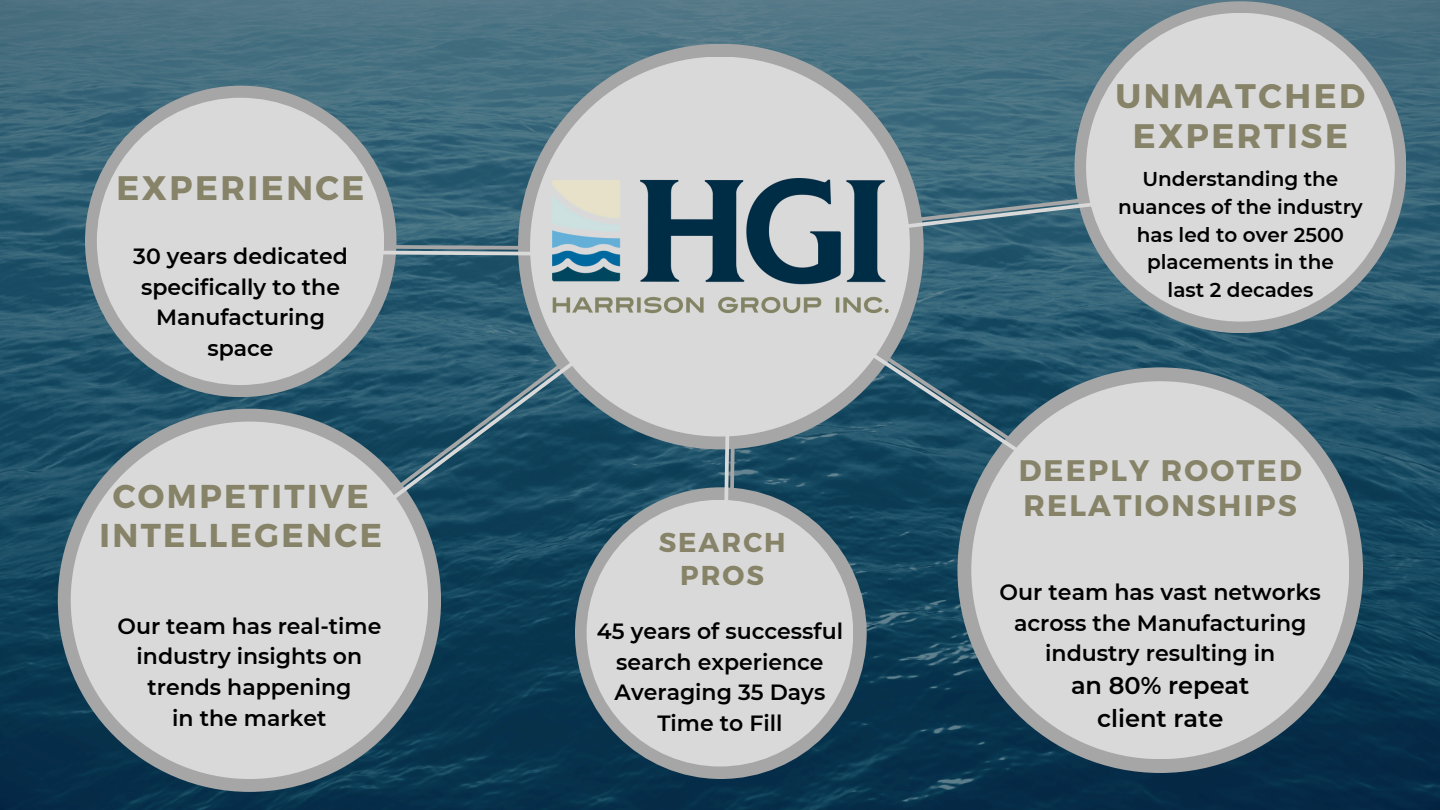
<style>
.page{position:relative;width:1440px;height:810px;background:#fff}
.page>*{position:absolute;margin:0;border:0;box-sizing:border-box;transform-origin:0 0}
.t1{font:700 34px/40.5px "Montserrat";letter-spacing:.075em;color:#868368;text-align:center}
.t2{font:700 33px/39px "Montserrat";letter-spacing:.075em;color:#868368;text-align:center}
.t3{font:700 29.7px/35.2px "Montserrat";letter-spacing:.075em;color:#868368}
.t4{font:700 27.3px/32.2px "Montserrat";letter-spacing:.075em;color:#868368;text-align:center}
.t5{font:600 24.1px "Montserrat";color:#000}
.t6{font:600 22.1px/30.8px "Montserrat";color:#000;text-align:center}
.t7{font:600 22px/30.8px "Montserrat";color:#000;text-align:center}
.t8{font:600 20px/27.8px "Montserrat";color:#000;text-align:center}
</style>
<div class="page">
<img style="left:0;top:0;width:1440px;height:810px">
<div style="left:85px;top:86px;width:311px;height:311px;background:#a6a6a6;border-radius:50%"></div>
<div style="left:58px;top:409px;width:383px;height:383px;background:#a6a6a6;border-radius:50%"></div>
<div style="left:1074px;top:1px;width:332px;height:332px;background:#a6a6a6;border-radius:50%"></div>
<div style="left:957px;top:367px;width:406px;height:406px;background:#a6a6a6;border-radius:50%"></div>
<div style="left:518px;top:44px;width:406px;height:405px;background:#a6a6a6;border-radius:50%"></div>
<div style="left:575px;top:487px;width:292px;height:292px;background:#a6a6a6;border-radius:50%"></div>
<div style="left:587px;top:500px;width:266px;height:267px;background:#d9d9d9;border-radius:50%"></div>
<div style="left:97px;top:98px;width:287px;height:287px;background:#d9d9d9;border-radius:50%"></div>
<div style="left:71px;top:422px;width:357px;height:357px;background:#d9d9d9;border-radius:50%"></div>
<div style="left:1086px;top:13px;width:309px;height:309px;background:#d9d9d9;border-radius:50%"></div>
<svg style="left:324px;top:259px;width:395px;height:292px"></svg>
<svg style="left:368px;top:175px;width:748px;height:84px"></svg>
<svg style="left:738px;top:255px;width:350px;height:244px;background:#315d71"></svg>
<div style="left:971px;top:381px;width:378px;height:378px;background:#d9d9d9;border-radius:50%"></div>
<svg style="left:719px;top:437px;width:19px;height:64px"></svg>
<div style="left:530px;top:57px;width:380px;height:380px;background:#d9d9d9;border-radius:50%"></div>
<img style="left:552px;top:178px;width:336px;height:136px">
<p class="t1" style="left:117px;top:166px;width:250px">EXPERIENCE</p>
<p class="t7" style="left:133px;top:241px;width:216px">30 years dedicated specifically to the<br>Manufacturing</p>
<p class="t7" style="left:207px;top:333px;width:68px">space</p>
<p class="t2" style="left:99px;top:475px;width:284px">COMPETITIVE<br>INTELLEGENCE</p>
<h1 class="t7" style="left:118px;top:610px;width:265px">Our team has real-time industry insights on trends happening</h1>
<h2 class="t7" style="left:172px;top:703px;width:156px">in the market</h2>
<p class="t4" style="left:659px;top:525px;width:128px">SEARCH<br>PROS</p>
<p class="t7" style="left:597px;top:616px;width:248px">45 years of successful search experience</p>
<p class="t7" style="left:615px;top:677px;width:212px">Averaging 35 Days<br>Time to Fill</p>
<h1 class="t1" style="left:1116px;top:74px;width:251px">UNMATCHED<br>EXPERTISE</h1>
<p class="t8" style="left:1118px;top:165px;width:246px">Understanding the nuances of the industry has led to over 2500 placements in the</p>
<p class="t8" style="left:1168px;top:276px;width:147px">last 2 decades</p>
<h1 class="t3" style="left:1019px;top:452px;width:285px">DEEPLY ROOTED<br>RELATIONSHIPS</h1>
<p class="t6" style="left:1000px;top:577px;width:323px">Our team has vast networks across the Manufacturing industry resulting in</p>
<p class="t5" style="left:1071px;top:670px;width:180px">an 80% repeat</p>
<h2 class="t5" style="left:1097px;top:703px;width:128px">client rate</h2>
</div>
